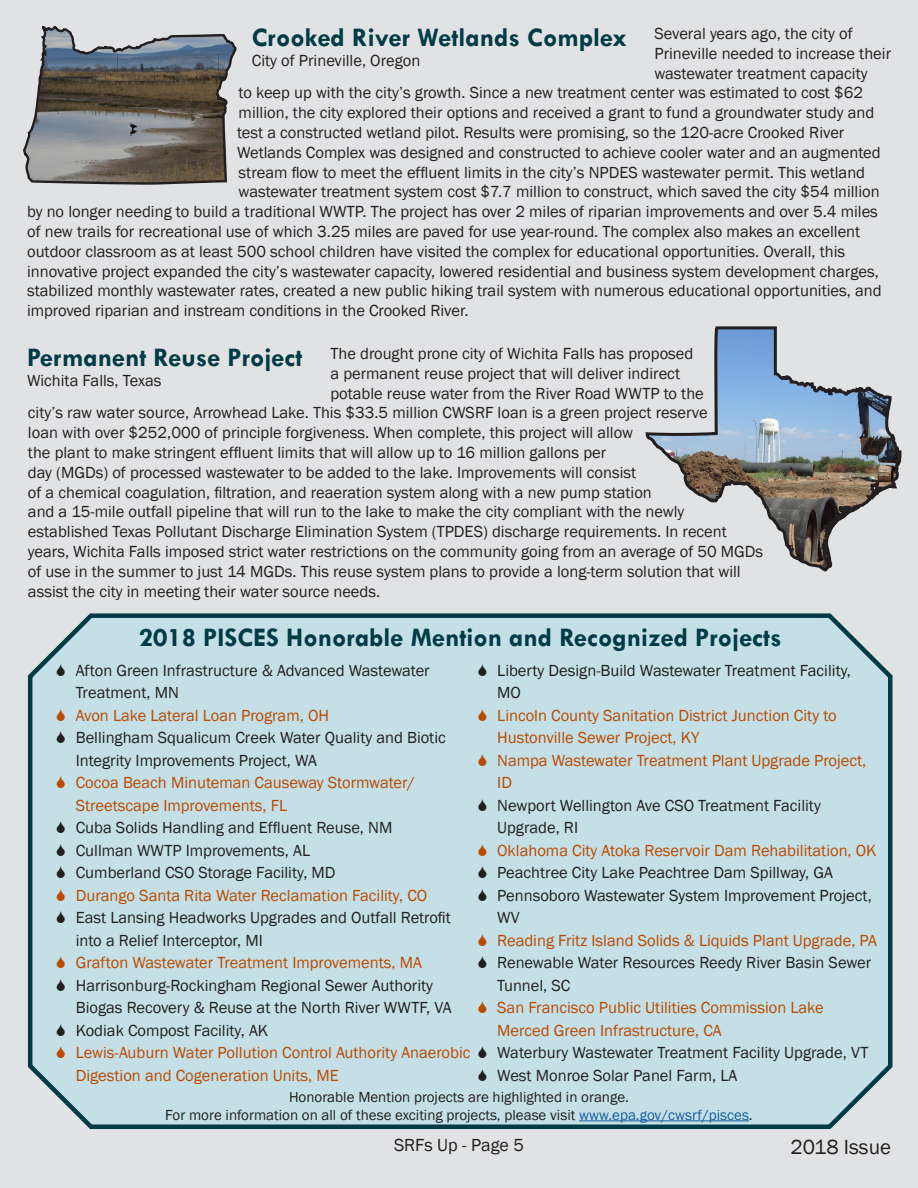
<style>
.page{position:relative;width:918px;height:1188px;background:#e1e2e4}
.page>*{position:absolute;margin:0;border:0;box-sizing:border-box;transform-origin:0 0}
.Subheading_1{font:700 27px "Tw Cen";color:#003b46}
.t1{font:21px "Franklin Gothic";color:#231f20}
.t2{font:18px "Franklin Gothic";color:#231f20}
.t3{font:16.5px/22.5px "Franklin Gothic";color:#231f20}
.t4{font:16.5px/22.5px "Franklin Gothic";color:#ba4a00}
.t5{font:15px "Franklin Gothic";color:#231f20}
.s1{color:#175d9e}
</style>
<div class="page">
<div style="left:28px;top:613px;width:865px;height:516px;background:#c4dfe6"></div>
<hr style="left:579px;top:1121px;width:170px;height:1px;background:#175d9e">
<svg style="left:23px;top:26px;width:214px;height:159px"></svg>
<svg style="left:645px;top:326px;width:257px;height:246px"></svg>
<svg style="left:57px;top:664px;width:8px;height:12px"></svg>
<svg style="left:57px;top:709px;width:8px;height:12px"></svg>
<svg style="left:57px;top:731px;width:8px;height:12px"></svg>
<svg style="left:57px;top:776px;width:8px;height:12px"></svg>
<svg style="left:57px;top:821px;width:8px;height:12px"></svg>
<svg style="left:57px;top:844px;width:8px;height:12px"></svg>
<svg style="left:57px;top:866px;width:8px;height:12px"></svg>
<svg style="left:57px;top:889px;width:8px;height:12px"></svg>
<svg style="left:57px;top:911px;width:8px;height:12px"></svg>
<svg style="left:57px;top:956px;width:8px;height:12px"></svg>
<svg style="left:57px;top:979px;width:8px;height:12px"></svg>
<svg style="left:57px;top:1024px;width:8px;height:12px"></svg>
<svg style="left:57px;top:1046px;width:8px;height:12px"></svg>
<svg style="left:478px;top:664px;width:8px;height:12px"></svg>
<svg style="left:478px;top:709px;width:8px;height:12px"></svg>
<svg style="left:478px;top:754px;width:8px;height:12px"></svg>
<svg style="left:478px;top:799px;width:8px;height:12px"></svg>
<svg style="left:478px;top:844px;width:8px;height:12px"></svg>
<svg style="left:478px;top:866px;width:8px;height:12px"></svg>
<svg style="left:478px;top:889px;width:8px;height:12px"></svg>
<svg style="left:478px;top:934px;width:8px;height:12px"></svg>
<svg style="left:478px;top:956px;width:8px;height:12px"></svg>
<svg style="left:478px;top:1001px;width:8px;height:12px"></svg>
<svg style="left:478px;top:1046px;width:8px;height:12px"></svg>
<svg style="left:478px;top:1069px;width:8px;height:12px"></svg>
<p class="t3" style="left:654px;top:23px;width:200px">Several years ago, the city of</p>
<p class="t3" style="left:654px;top:42px;width:238px">Prineville needed to increase their</p>
<p class="t3" style="left:654px;top:62px;width:215px">wastewater treatment capacity</p>
<p class="t3" style="left:239px;top:82px;width:626px">to keep up with the city’s growth. Since a new treatment center was estimated to cost $62</p>
<p class="t3" style="left:239px;top:102px;width:637px">million, the city explored their options and received a grant to fund a groundwater study and</p>
<p class="t3" style="left:237px;top:122px;width:609px">test a constructed wetland pilot. Results were promising, so the 120-acre Crooked River</p>
<p class="t3" style="left:237px;top:141px;width:645px">Wetlands Complex was designed and constructed to achieve cooler water and an augmented</p>
<p class="t3" style="left:239px;top:161px;width:628px">stream flow to meet the effluent limits in the city’s NPDES wastewater permit. This wetland</p>
<p class="t3" style="left:239px;top:181px;width:643px">wastewater treatment system cost $7.7 million to construct, which saved the city $54 million</p>
<p class="t3" style="left:27px;top:201px;width:852px">by no longer needing to build a traditional WWTP. The project has over 2 miles of riparian improvements and over 5.4 miles</p>
<p class="t3" style="left:27px;top:221px;width:835px">of new trails for recreational use of which 3.25 miles are paved for use year-round. The complex also makes an excellent</p>
<p class="t3" style="left:27px;top:240px;width:820px">outdoor classroom as at least 500 school children have visited the complex for educational opportunities. Overall, this</p>
<p class="t3" style="left:27px;top:260px;width:853px">innovative project expanded the city’s wastewater capacity, lowered residential and business system development charges,</p>
<p class="t3" style="left:27px;top:280px;width:856px">stabilized monthly wastewater rates, created a new public hiking trail system with numerous educational opportunities, and</p>
<p class="t3" style="left:27px;top:300px;width:443px">improved riparian and instream conditions in the Crooked River.</p>
<p class="t3" style="left:330px;top:343px;width:364px">The drought prone city of Wichita Falls has proposed</p>
<p class="t3" style="left:330px;top:362px;width:351px">a permanent reuse project that will deliver indirect</p>
<p class="t3" style="left:330px;top:382px;width:375px">potable reuse water from the River Road WWTP to the</p>
<p class="t3" style="left:28px;top:402px;width:681px">city’s raw water source, Arrowhead Lake. This $33.5 million CWSRF loan is a green project reserve</p>
<p class="t3" style="left:28px;top:422px;width:607px">loan with over $252,000 of principle forgiveness. When complete, this project will allow</p>
<p class="t3" style="left:28px;top:442px;width:580px">the plant to make stringent effluent limits that will allow up to 16 million gallons per</p>
<p class="t3" style="left:28px;top:461px;width:610px">day (MGDs) of processed wastewater to be added to the lake. Improvements will consist</p>
<p class="t3" style="left:28px;top:481px;width:625px">of a chemical coagulation, filtration, and reaeration system along with a new pump station</p>
<p class="t3" style="left:28px;top:501px;width:658px">and a 15-mile outfall pipeline that will run to the lake to make the city compliant with the newly</p>
<p class="t3" style="left:28px;top:521px;width:700px">established Texas Pollutant Discharge Elimination System (TPDES) discharge requirements. In recent</p>
<p class="t3" style="left:28px;top:541px;width:737px">years, Wichita Falls imposed strict water restrictions on the community going from an average of 50 MGDs</p>
<p class="t3" style="left:28px;top:560px;width:714px">of use in the summer to just 14 MGDs. This reuse system plans to provide a long-term solution that will</p>
<p class="t3" style="left:28px;top:580px;width:354px">assist the city in meeting their water source needs.</p>
<p class="Subheading_1" style="left:139px;top:622px;width:644px">2018 PISCES Honorable Mention and Recognized Projects</p>
<p class="t3" style="left:76px;top:660px;width:355px">Afton Green Infrastructure &amp; Advanced Wastewater<br>Treatment, MN</p>
<p class="t4" style="left:76px;top:705px;width:255px">Avon Lake Lateral Loan Program, OH</p>
<p class="t3" style="left:76px;top:727px;width:372px">Bellingham Squalicum Creek Water Quality and Biotic<br>Integrity Improvements Project, WA</p>
<p class="t4" style="left:76px;top:772px;width:341px">Cocoa Beach Minuteman Causeway Stormwater/<br>Streetscape Improvements, FL</p>
<p class="t3" style="left:76px;top:817px;width:318px">Cuba Solids Handling and Effluent Reuse, NM</p>
<p class="t3" style="left:76px;top:840px;width:236px">Cullman WWTP Improvements, AL</p>
<p class="t3" style="left:76px;top:862px;width:261px">Cumberland CSO Storage Facility, MD</p>
<p class="t4" style="left:76px;top:885px;width:353px">Durango Santa Rita Water Reclamation Facility, CO</p>
<p class="t3" style="left:76px;top:907px;width:377px">East Lansing Headworks Upgrades and Outfall Retrofit into a Relief Interceptor, MI</p>
<p class="t4" style="left:76px;top:952px;width:348px">Grafton Wastewater Treatment Improvements, MA</p>
<p class="t3" style="left:76px;top:975px;width:377px">Harrisonburg-Rockingham Regional Sewer Authority<br>Biogas Recovery &amp; Reuse at the North River WWTF, VA</p>
<p class="t3" style="left:76px;top:1020px;width:194px">Kodiak Compost Facility, AK</p>
<p class="t4" style="left:76px;top:1042px;width:396px">Lewis-Auburn Water Pollution Control Authority Anaerobic<br>Digestion and Cogeneration Units, ME</p>
<p class="Subheading_1" style="left:252px;top:21px;width:376px">Crooked River Wetlands Complex</p>
<p class="t3" style="left:252px;top:49px;width:170px">City of Prineville, Oregon</p>
<p class="Subheading_1" style="left:27px;top:341px;width:277px">Permanent Reuse Project</p>
<p class="t3" style="left:27px;top:369px;width:136px">Wichita Falls, Texas</p>
<p class="t3" style="left:497px;top:660px;width:355px">Liberty Design-Build Wastewater Treatment Facility,<br>MO</p>
<p class="t4" style="left:497px;top:705px;width:341px">Lincoln County Sanitation District Junction City to<br>Hustonville Sewer Project, KY</p>
<p class="t4" style="left:497px;top:750px;width:371px">Nampa Wastewater Treatment Plant Upgrade Project,<br>ID</p>
<p class="t3" style="left:497px;top:795px;width:325px">Newport Wellington Ave CSO Treatment Facility<br>Upgrade, RI</p>
<p class="t4" style="left:497px;top:840px;width:381px">Oklahoma City Atoka Reservoir Dam Rehabilitation, OK</p>
<p class="t3" style="left:497px;top:862px;width:337px">Peachtree City Lake Peachtree Dam Spillway, GA</p>
<p class="t3" style="left:497px;top:885px;width:376px">Pennsoboro Wastewater System Improvement Project,<br>WV</p>
<p class="t4" style="left:497px;top:930px;width:381px">Reading Fritz Island Solids &amp; Liquids Plant Upgrade, PA</p>
<p class="t3" style="left:497px;top:952px;width:375px">Renewable Water Resources Reedy River Basin Sewer<br>Tunnel, SC</p>
<p class="t4" style="left:497px;top:997px;width:328px">San Francisco Public Utilities Commission Lake<br>Merced Green Infrastructure, CA</p>
<p class="t3" style="left:497px;top:1042px;width:373px">Waterbury Wastewater Treatment Facility Upgrade, VT</p>
<p class="t3" style="left:497px;top:1065px;width:242px">West Monroe Solar Panel Farm, LA</p>
<p class="t5" style="left:289px;top:1087px;width:342px">Honorable Mention projects are highlighted in orange.</p>
<p class="t5" style="left:165px;top:1105px;width:589px">For more information on all of these exciting projects, please visit <span class="s1">www.epa.gov/cwsrf/pisces</span>.</p>
<p class="t2" style="left:394px;top:1134px;width:131px">SRFs Up - Page 5</p>
<p class="t1" style="left:790px;top:1134px;width:102px">2018 Issue</p>
</div>
